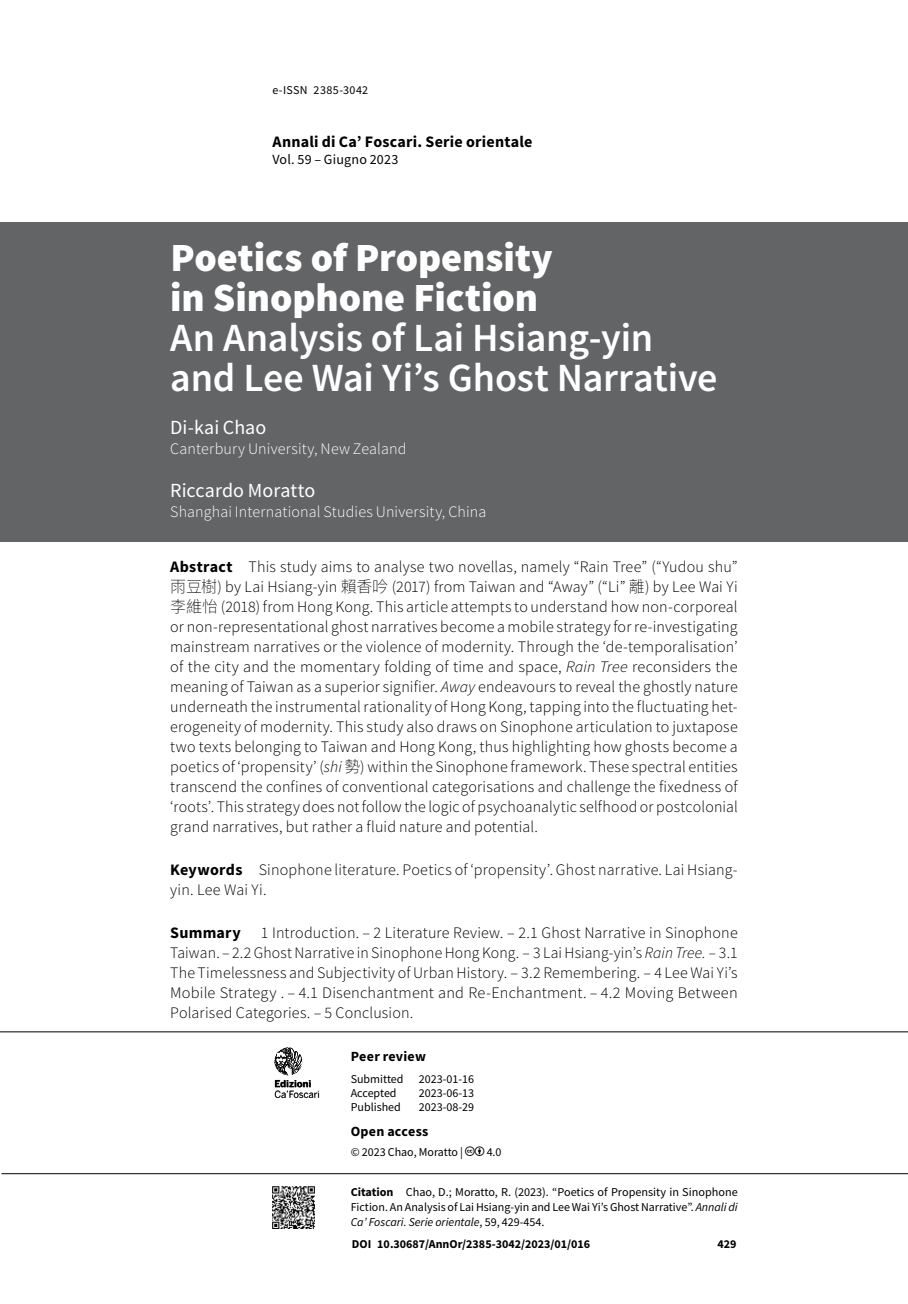
<style>
.page{position:relative;width:908px;height:1304px;background:#fff}
.page>*{position:absolute;margin:0;border:0;box-sizing:border-box;transform-origin:0 0}
.t1{font:600 40px/40px "Source Sans Pro";letter-spacing:-.005em;color:#fff}
.t2{font:900 40px/40px "Source Sans Pro";color:#fff}
.t3{font:20px "Source Sans Pro";letter-spacing:.005em;color:#fff}
.t4{font:300 16px/20px "Source Sans Pro";letter-spacing:.015em;color:#000;text-align:justify}
.t5{font:300 16px "Source Sans Pro";letter-spacing:.01em;color:#fff}
.t6{font:700 16px "Source Sans Pro";letter-spacing:.015em;color:#000}
.t7{font:700 14px "Source Sans Pro";letter-spacing:.02em;color:#000}
.t8{font:14px "Source Sans Pro";letter-spacing:.015em;color:#000}
.t9{font:12px/15px "Source Sans Pro";color:#000;text-align:justify}
.t10{font:700 12px "Source Sans Pro";color:#000}
.t11{font:12px "Source Sans Pro";letter-spacing:.03em;color:#000}
.t12{font:9.6px "Benton Sans";letter-spacing:-.01em;color:#000}
.t13{font:700 9.6px "Benton Sans";color:#000}
.s1{font-weight:700}
.s2{font-family:"Ping Fang HK";font-weight:100}
.s3{font-style:italic}
</style>
<div class="page">
<hr style="left:2px;top:1173px;width:905px;height:1px;background:#000">
<hr style="left:0;top:1031px;width:907px;height:1px;background:#000">
<img style="left:272px;top:1187px;width:42px;height:42px">
<svg style="left:274px;top:1047px;width:45px;height:51px"></svg>
<div style="left:0;top:223px;width:907px;height:319px;background:#636466"></div>
<p class="t11" style="left:272px;top:82px;width:97px">e-ISSN 2385‑3042</p>
<p class="t6" style="left:272px;top:131px;width:261px">Annali di Ca’ Foscari. Serie orientale</p>
<p class="t8" style="left:272px;top:150px;width:128px">Vol. 59 – Giugno 2023</p>
<h1 class="t2" style="left:170px;top:237px;width:384px">Poetics of Propensity in Sinophone Fiction</h1>
<h1 class="t1" style="left:170px;top:318px;width:548px">An Analysis of Lai Hsiang-yin and Lee Wai Yi’s Ghost Narrative</h1>
<p class="t3" style="left:170px;top:415px;width:97px">Di-kai Chao</p>
<p class="t5" style="left:170px;top:439px;width:237px">Canterbury University, New Zealand</p>
<p class="t3" style="left:170px;top:477px;width:147px">Riccardo Moratto</p>
<p class="t5" style="left:170px;top:502px;width:317px">Shanghai International Studies University, China</p>
<p class="t4" style="left:170px;top:557px;width:569px"><span class="s1">Abstract</span> This study aims to analyse two novellas, namely “Rain Tree” (“Yudou shu”<span class="s2">雨豆樹</span>) by Lai Hsiang-yin <span class="s2">賴香吟</span> (2017) from Taiwan and “Away” (“Li” <span class="s2">離</span>) by Lee Wai Yi<span class="s2">李維怡</span> (2018) from Hong Kong. This article attempts to understand how non-corporeal or non-representational ghost narratives become a mobile strategy for re-investigating mainstream narratives or the violence of modernity. Through the ‘de-temporalisation’ of the city and the momentary folding of time and space, <span class="s3">Rain Tree</span> reconsiders the meaning of Taiwan as a superior signifier. <span class="s3">Away</span> endeavours to reveal the ghostly nature underneath the instrumental rationality of Hong Kong, tapping into the fluctuating het&shy;erogeneity of modernity. This study also draws on Sinophone articulation to juxtapose two texts belonging to Taiwan and Hong Kong, thus highlighting how ghosts become a poetics of ‘propensity’ (<span class="s3">shi</span><span class="s2">勢</span>) within the Sinophone framework. These spectral entities transcend the confines of conventional categorisations and challenge the fixedness of ‘roots’. This strategy does not follow the logic of psychoanalytic selfhood or postcolonial grand narratives, but rather a fluid nature and potential.</p>
<p class="t4" style="left:170px;top:860px;width:568px"><span class="s1">Keywords</span> Sinophone literature. Poetics of ‘propensity’. Ghost narrative. Lai Hsiang&shy;yin. Lee Wai Yi.</p>
<p class="t6" style="left:170px;top:921px;width:72px">Summary</p>
<p class="t4" style="left:170px;top:922px;width:568px;text-indent:90px">1 Introduction. – 2 Literature Review. – 2.1 Ghost Narrative in Sinophone Taiwan. – 2.2 Ghost Narrative in Sinophone Hong Kong. – 3 Lai Hsiang-yin’s <span class="s3">Rain Tree. –</span> 3.1<br>The Timelessness and Subjectivity of Urban History. – 3.2 Remembering. – 4 Lee Wai Yi’s Mobile Strategy . – 4.1 Disenchantment and Re-Enchantment. – 4.2 Moving Between Polarised Categories. – 5 Conclusion.</p>
<p class="t13" style="left:274px;top:1078px;width:38px">Edizioni</p>
<p class="t12" style="left:274px;top:1088px;width:47px">Ca’Foscari</p>
<p class="t7" style="left:350px;top:1046px;width:77px">Peer review</p>
<p class="t9" style="left:350px;top:1071px;width:54px">Submitted</p>
<p class="t9" style="left:418px;top:1071px;width:57px">2023‑01-16</p>
<p class="t9" style="left:350px;top:1085px;width:47px">Accepted</p>
<p class="t9" style="left:418px;top:1085px;width:57px">2023‑06-13</p>
<p class="t9" style="left:350px;top:1099px;width:52px">Published</p>
<p class="t9" style="left:418px;top:1099px;width:57px">2023-08-29</p>
<p class="t7" style="left:350px;top:1122px;width:79px">Open access</p>
<p class="t9" style="left:350px;top:1144px;width:114px">© 2023 Chao, Moratto |</p>
<p class="t9" style="left:486px;top:1144px;width:16px">4.0</p>
<p class="t9" style="left:350px;top:1184px;width:388px"><span class="s1">Citation</span> Chao, D.; Moratto, R. (2023). “Poetics of Propensity in Sinophone Fiction. An Analysis of Lai Hsiang-yin and Lee Wai Yi’s Ghost Narrative”. <span class="s3">Annali di Ca’ Foscari. Serie orientale</span>, 59, 429-454.</p>
<p class="t10" style="left:351px;top:1235px;width:240px">DOI 10.30687/AnnOr/2385‑3042/2023/01/016</p>
<p class="t10" style="left:717px;top:1236px;width:21px">429</p>
</div>
